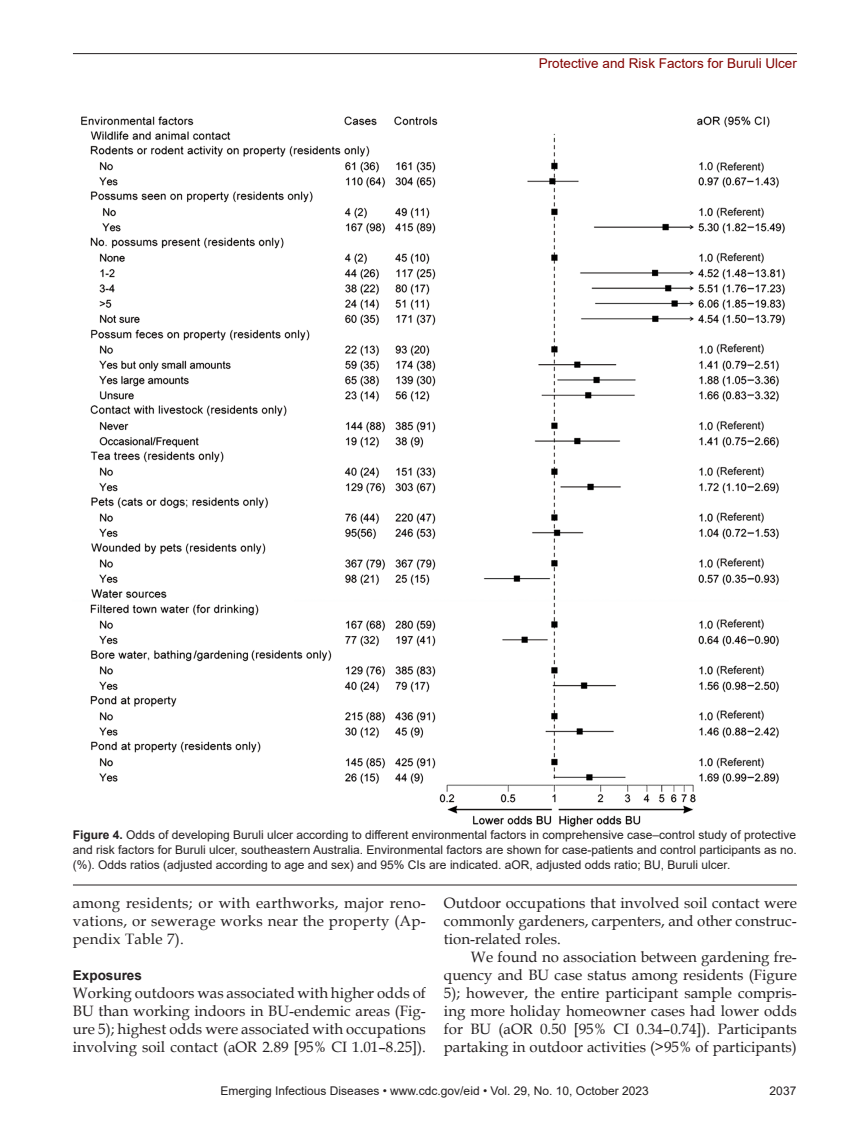
<style>
.page{position:relative;width:851px;height:1134px;background:#fff}
.page>*{position:absolute;margin:0;border:0;box-sizing:border-box;transform-origin:0 0}
.t1{font:15px/18px "Book Antiqua";color:#231f20;text-align:justify}
.t2{font:13.5px "Arial";color:#820301}
.t3{font:700 13.5px "Arial";color:#231f20}
.t4{font:12px/15px "Arial";color:#231f20;text-align:justify}
.s1{font-weight:700}
</style>
<div class="page">
<hr style="left:73px;top:53px;width:723px;height:1px;background:#231f20">
<img style="left:81px;top:116px;width:704px;height:711px">
<hr style="left:73px;top:885px;width:723px;height:1px;background:#231f20">
<p class="t2" style="left:538px;top:54px;width:260px">Protective and Risk Factors for Buruli Ulcer</p>
<p class="t4" style="left:73px;top:828px;width:725px"><span class="s1">Figure 4.</span> Odds of developing Buruli ulcer according to different environmental factors in comprehensive case–control study of protective and risk factors for Buruli ulcer, southeastern Australia. Environmental factors are shown for case-patients and control participants as no. (%). Odds ratios (adjusted according to age and sex) and 95% CIs are indicated. aOR, adjusted odds ratio; BU, Buruli ulcer.</p>
<p class="t1" style="left:73px;top:894px;width:354px">among residents; or with earthworks, major reno&shy;vations, or sewerage works near the property (Ap&shy;pendix Table 7).</p>
<p class="t3" style="left:73px;top:966px;width:71px">Exposures</p>
<p class="t1" style="left:73px;top:984px;width:354px">Working outdoors was associated with higher odds of BU than working indoors in BU-endemic areas (Fig&shy;ure 5); highest odds were associated with occupations involving soil contact (aOR 2.89 [95% CI 1.01–8.25]).</p>
<p class="t1" style="left:444px;top:894px;width:354px">Outdoor occupations that involved soil contact were commonly gardeners, carpenters, and other construc&shy;tion-related roles.</p>
<p class="t1" style="left:444px;top:948px;width:354px;text-indent:27px">We found no association between gardening fre&shy;quency and BU case status among residents (Figure 5); however, the entire participant sample compris&shy;ing more holiday homeowner cases had lower odds for BU (aOR 0.50 [95% CI 0.34–0.74]). Participants partaking in outdoor activities (&gt;95% of participants)</p>
<p class="t4" style="left:220px;top:1084px;width:429px">Emerging Infectious Diseases • www.cdc.gov/eid • Vol. 29, No. 10, October 2023</p>
<p class="t4" style="left:769px;top:1084px;width:28px">2037</p>
</div>
